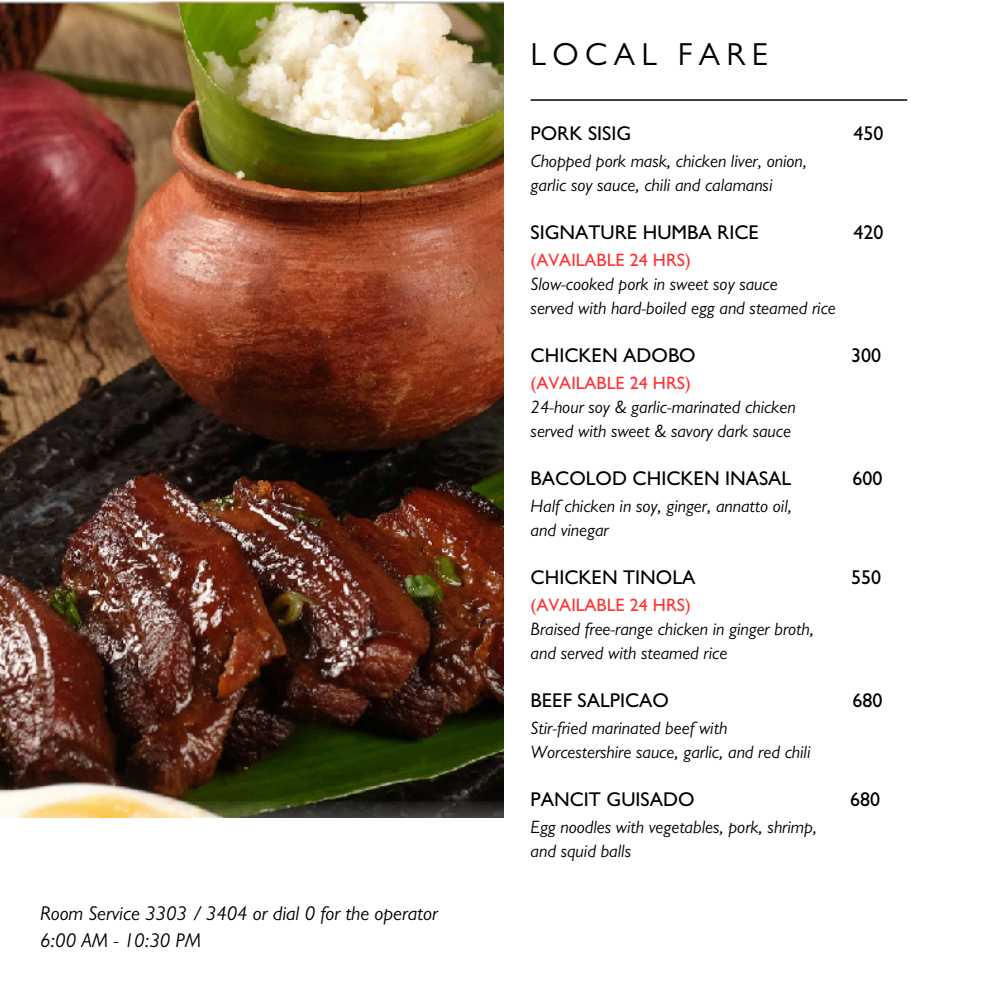
<style>
.page{position:relative;width:1008px;height:1008px;background:#fff}
.page>*{position:absolute;margin:0;border:0;box-sizing:border-box;transform-origin:0 0}
.t1{font:32px "Gill Sans";letter-spacing:.2em;color:#000}
.t2{font:500 20px "Gill Sans";color:#000}
.t3{font:italic 20px/27px "Gill Sans";color:#000}
.t4{font:italic 18px/24px "Gill Sans";color:#000}
.t5{font:500 18px "Gill Sans";color:#ff3131}
</style>
<div class="page">
<img style="left:0;top:1px;width:504px;height:817px">
<hr style="left:531px;top:99px;width:376px;height:2px;background:#000">
<p class="t3" style="left:40px;top:903px;width:399px">Room Service 3303 / 3404 or dial 0 for the operator<br>6:00 AM - 10:30 PM</p>
<h1 class="t1" style="left:531px;top:43px;width:239px">LOCAL FARE</h1>
<p class="t2" style="left:531px;top:126px;width:102px">PORK SISIG</p>
<p class="t2" style="left:853px;top:126px;width:31px">450</p>
<p class="t4" style="left:531px;top:151px;width:278px">Chopped pork mask, chicken liver, onion, garlic soy sauce, chili and calamansi</p>
<p class="t2" style="left:531px;top:225px;width:230px">SIGNATURE HUMBA RICE</p>
<p class="t2" style="left:853px;top:225px;width:31px">420</p>
<p class="t5" style="left:531px;top:253px;width:162px">(AVAILABLE 24 HRS)</p>
<p class="t4" style="left:531px;top:274px;width:307px">Slow-cooked pork in sweet soy sauce<br>served with hard-boiled egg and steamed rice</p>
<p class="t2" style="left:531px;top:348px;width:167px">CHICKEN ADOBO</p>
<p class="t2" style="left:851px;top:348px;width:31px">300</p>
<p class="t5" style="left:531px;top:376px;width:162px">(AVAILABLE 24 HRS)</p>
<p class="t4" style="left:531px;top:397px;width:266px">24-hour soy &amp; garlic-marinated chicken served with sweet &amp; savory dark sauce</p>
<p class="t2" style="left:531px;top:471px;width:262px">BACOLOD CHICKEN INASAL</p>
<p class="t2" style="left:853px;top:471px;width:31px">600</p>
<p class="t4" style="left:531px;top:496px;width:263px">Half chicken in soy, ginger, annatto oil, and vinegar</p>
<p class="t2" style="left:531px;top:570px;width:166px">CHICKEN TINOLA</p>
<p class="t2" style="left:851px;top:570px;width:31px">550</p>
<p class="t5" style="left:531px;top:598px;width:162px">(AVAILABLE 24 HRS)</p>
<p class="t4" style="left:531px;top:619px;width:285px">Braised free-range chicken in ginger broth, and served with steamed rice</p>
<p class="t2" style="left:531px;top:693px;width:140px">BEEF SALPICAO</p>
<p class="t2" style="left:852px;top:693px;width:31px">680</p>
<p class="t4" style="left:531px;top:718px;width:281px">Stir-fried marinated beef with<br>Worcestershire sauce, garlic, and red chili</p>
<p class="t2" style="left:531px;top:792px;width:165px">PANCIT GUISADO</p>
<p class="t2" style="left:850px;top:792px;width:31px">680</p>
<p class="t4" style="left:531px;top:817px;width:288px">Egg noodles with vegetables, pork, shrimp, and squid balls</p>
</div>
